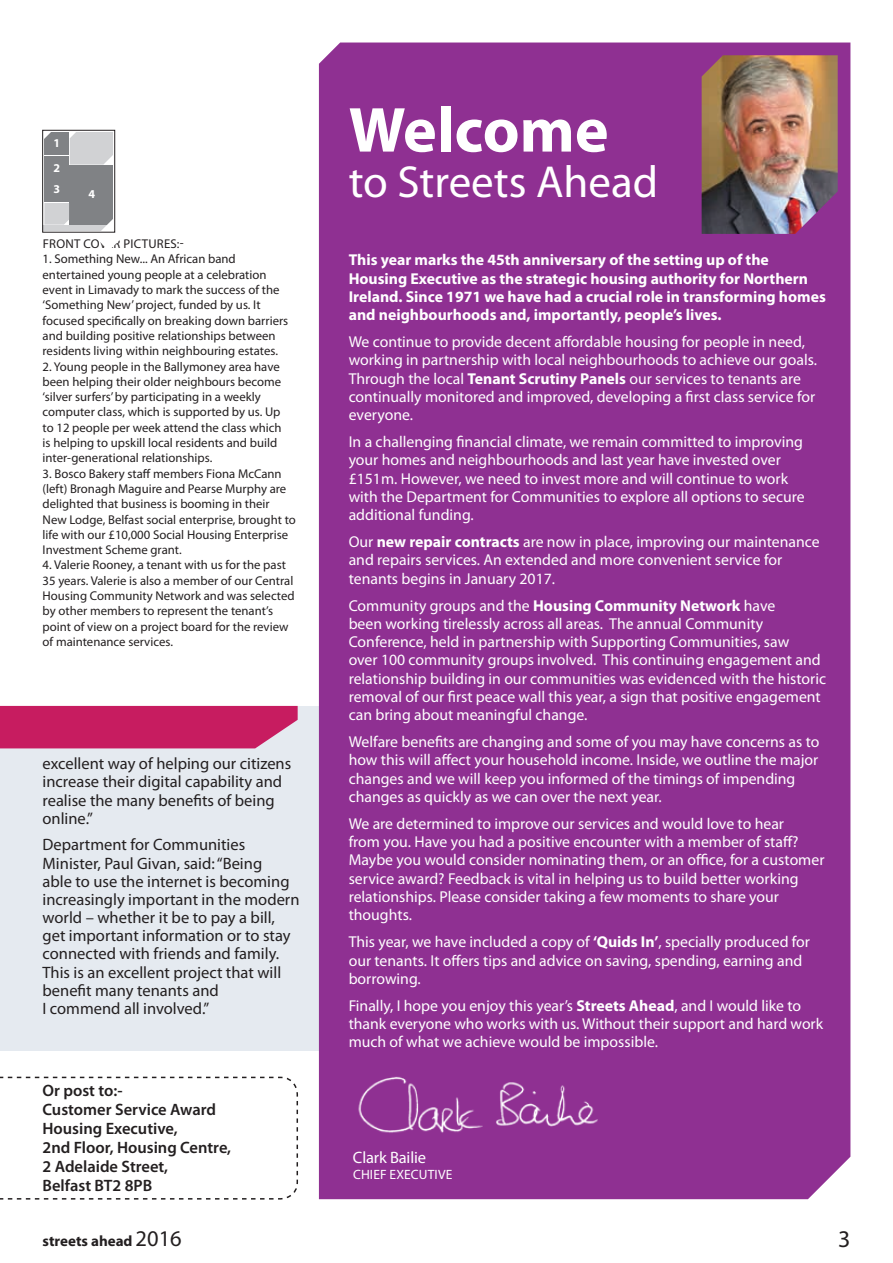
<style>
.page{position:relative;width:893px;height:1263px;background:#fff}
.page>*{position:absolute;margin:0;border:0;box-sizing:border-box;transform-origin:0 0}
.Body_Text{font:700 64.05px "Myriad Pro";color:#fff}
.Body_Text-2{font:45px "Myriad Pro";color:#fff}
.t1{font:24px "Myriad Pro";color:#231f20}
.Body_Text-3{font:16.5px/18.1px "Myriad Pro";color:#231f20}
.Body_Text-4{font:600 16.5px/18.9px "Myriad Pro";color:#231f20}
.t2{font:16.5px "Myriad Pro";letter-spacing:-.01em;color:#fff}
.Body_Text-5{font:15.75px/18.3px "Myriad Pro";color:#fff}
.Body_Text-6{font:700 15.75px/18.3px "Myriad Pro";color:#fff}
.t3{font:700 15px "Myriad Pro";color:#231f20}
.t4{font:13.5px "Myriad Pro";letter-spacing:.01em;color:#fff}
.t5{font:12.75px/15.3px "Myriad Pro";color:#231f20}
.t6{font:12.75px "Myriad Pro";letter-spacing:.02em;color:#231f20}
.t7{font:700 12px/24.8px "Myriad Pro";color:#fff}
.s1{font-weight:700}
.s2{font-weight:400;font-size:22.5px}
</style>
<div class="page">
<div style="left:0;top:706px;width:319px;height:344px;background:#e5eaf0"></div>
<div style="left:319px;top:43px;width:531px;height:1156px;background:#8f3092"></div>
<img style="left:702px;top:55px;width:136px;height:179px">
<img style="left:354px;top:1065px;width:245px;height:75px">
<svg style="left:0;top:1076px;width:298px;height:124px"></svg>
<div style="left:0;top:706px;width:298px;height:42px;background:#c71c60"></div>
<div style="left:70px;top:165px;width:43px;height:60px;background:#808285"></div>
<svg style="left:44px;top:203px;width:25px;height:22px"></svg>
<div style="left:44px;top:179px;width:25px;height:23px;background:#808285"></div>
<div style="left:44px;top:156px;width:25px;height:23px;background:#808285"></div>
<div style="left:44px;top:132px;width:25px;height:23px;background:#808285"></div>
<svg style="left:70px;top:132px;width:43px;height:33px"></svg>
<div style="left:43px;top:225px;width:72px;height:5px;background:#d1d2d4"></div>
<svg style="left:42px;top:129px;width:18px;height:10px"></svg>
<svg style="left:95px;top:210px;width:21px;height:23px"></svg>
<div style="left:42px;top:130px;width:73px;height:102px;border:1px solid #231f20"></div>
<p class="t7" style="left:53px;top:130px;width:8px">1<br>2</p>
<p class="t7" style="left:53px;top:177px;width:8px">3</p>
<p class="t7" style="left:88px;top:181px;width:8px">4</p>
<p class="t6" style="left:43px;top:236px;width:142px">FRONT COVER PICTURES:-</p>
<p class="t5" style="left:43px;top:251px;width:247px">1. Something New... An African band entertained young people at a celebration event in Limavady to mark the success of the ‘Something New’ project, funded by us. It focused specifically on breaking down barriers and building positive relationships between residents living within neighbouring estates.</p>
<p class="t5" style="left:43px;top:358px;width:240px">2. Young people in the Ballymoney area have been helping their older neighbours become ‘silver surfers’ by participating in a weekly computer class, which is supported by us. Up to 12 people per week attend the class which is helping to upskill local residents and build inter-generational relationships.</p>
<p class="t5" style="left:43px;top:465px;width:255px">3. Bosco Bakery staff members Fiona McCann (left) Bronagh Maguire and Pearse Murphy are delighted that business is booming in their New Lodge, Belfast social enterprise, brought to life with our £10,000 Social Housing Enterprise Investment Scheme grant.</p>
<p class="t5" style="left:43px;top:557px;width:253px">4. Valerie Rooney, a tenant with us for the past 35 years. Valerie is also a member of our Central Housing Community Network and was selected by other members to represent the tenant’s point of view on a project board for the review of maintenance services.</p>
<p class="Body_Text-3" style="left:43px;top:754px;width:250px">excellent way of helping our citizens increase their digital capability and realise the many benefits of being online.”</p>
<p class="Body_Text-3" style="left:43px;top:835px;width:259px">Department for Communities<br>Minister, Paul Givan, said: “Being<br>able to use the internet is becoming increasingly important in the modern world – whether it be to pay a bill, get important information or to stay connected with friends and family.<br>This is an excellent project that will benefit many tenants and<br>I commend all involved.”</p>
<p class="Body_Text-4" style="left:43px;top:1081px;width:190px">Or post to:-<br>Customer Service Award<br>Housing Executive,<br>2nd Floor, Housing Centre,<br>2 Adelaide Street,<br>Belfast BT2 8PB</p>
<p class="Body_Text" style="left:349px;top:88px;width:261px">Welcome</p>
<p class="Body_Text-2" style="left:349px;top:154px;width:311px">to Streets Ahead</p>
<p class="Body_Text-6" style="left:349px;top:250px;width:479px">This year marks the 45th anniversary of the setting up of the Housing Executive as the strategic housing authority for Northern Ireland. Since 1971 we have had a crucial role in transforming homes and neighbourhoods and, importantly, people’s lives.</p>
<p class="Body_Text-5" style="left:349px;top:332px;width:470px">We continue to provide decent affordable housing for people in need, working in partnership with local neighbourhoods to achieve our goals.<br>Through the local <span class="s1">Tenant Scrutiny Panels</span> our services to tenants are continually monitored and improved, developing a first class service for everyone.</p>
<p class="Body_Text-5" style="left:349px;top:432px;width:458px">In a challenging financial climate, we remain committed to improving your homes and neighbourhoods and last year have invested over £151m. However, we need to invest more and will continue to work with the Department for Communities to explore all options to secure additional funding.</p>
<p class="Body_Text-5" style="left:349px;top:532px;width:473px">Our <span class="s1">new repair contracts</span> are now in place, improving our maintenance and repairs services. An extended and more convenient service for tenants begins in January 2017.</p>
<p class="Body_Text-5" style="left:349px;top:596px;width:479px">Community groups and the <span class="s1">Housing Community Network</span> have<br>been working tirelessly across all areas. The annual Community Conference, held in partnership with Supporting Communities, saw<br>over 100 community groups involved. This continuing engagement and relationship building in our communities was evidenced with the historic removal of our first peace wall this year, a sign that positive engagement can bring about meaningful change.</p>
<p class="Body_Text-5" style="left:349px;top:732px;width:472px">Welfare benefits are changing and some of you may have concerns as to how this will affect your household income. Inside, we outline the major changes and we will keep you informed of the timings of impending changes as quickly as we can over the next year.</p>
<p class="Body_Text-5" style="left:349px;top:814px;width:477px">We are determined to improve our services and would love to hear<br>from you. Have you had a positive encounter with a member of staff?<br>Maybe you would consider nominating them, or an office, for a customer service award? Feedback is vital in helping us to build better working relationships. Please consider taking a few moments to share your thoughts.</p>
<p class="Body_Text-5" style="left:349px;top:932px;width:463px">This year, we have included a copy of <span class="s1">‘Quids In’</span>, specially produced for our tenants. It offers tips and advice on saving, spending, earning and borrowing.</p>
<p class="Body_Text-5" style="left:349px;top:996px;width:476px">Finally, I hope you enjoy this year’s <span class="s1">Streets Ahead</span>, and I would like to thank everyone who works with us. Without their support and hard work much of what we achieve would be impossible.</p>
<p class="t2" style="left:353px;top:1147px;width:75px">Clark Bailie</p>
<p class="t4" style="left:353px;top:1166px;width:101px">CHIEF EXECUTIVE</p>
<p class="t3" style="left:43px;top:1231px;width:141px">streets ahead <span class="s2">2016</span></p>
<h3 class="t1" style="left:838px;top:1224px;width:14px">3</h3>
</div>
